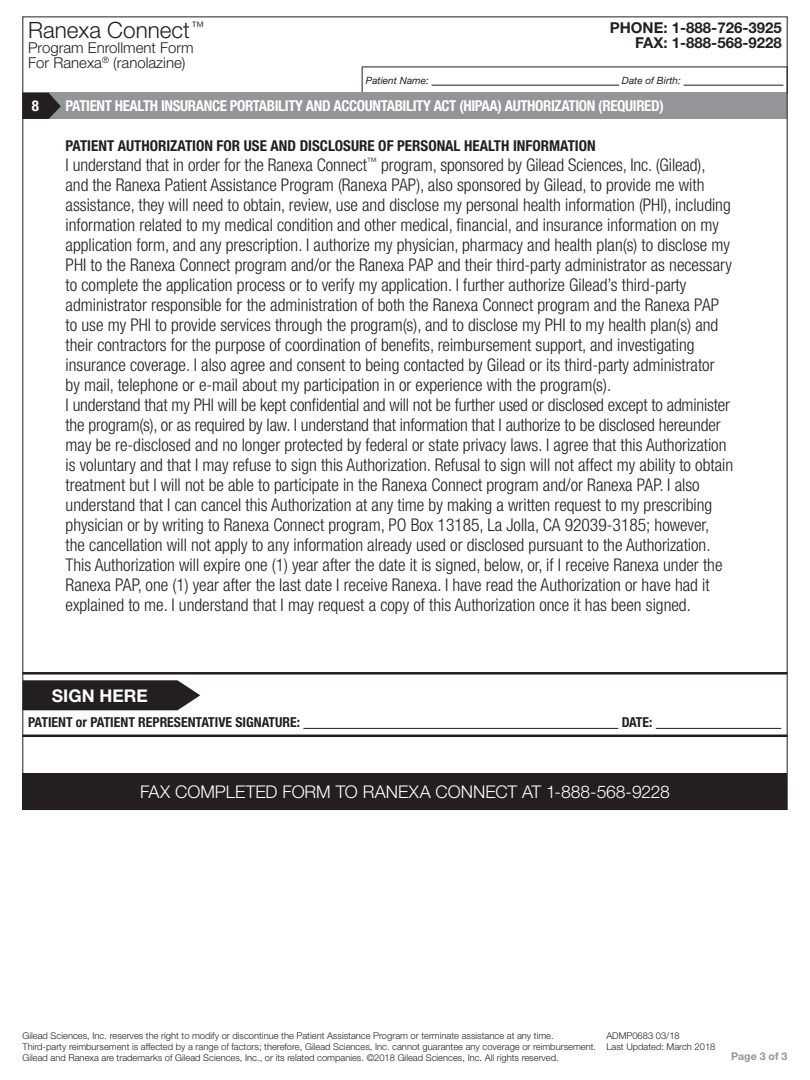
<style>
.page{position:relative;width:810px;height:1080px;background:#fff}
.page>*{position:absolute;margin:0;border:0;box-sizing:border-box;transform-origin:0 0}
.t1{font:300 22.5px "Helvetica Neue LT Std";color:#231f20}
.t2{font:300 condensed 17.5px/20px "Helvetica Neue LT Std";color:#231f20}
.t3{font:300 17.5px "Helvetica Neue LT Std";color:#fff}
.t4{font:700 17.5px "Helvetica Neue LT Std";color:#fff}
.t5{font:700 condensed 15px "Helvetica Neue LT Std";letter-spacing:-.025em;color:#fff}
.t6{font:700 condensed 15px "Helvetica Neue LT Std";color:#231f20}
.t7{font:300 15px/15px "Helvetica Neue LT Std";color:#231f20}
.t8{font:700 15px/15px "Helvetica Neue LT Std";color:#231f20;text-align:right}
.t9{font:700 condensed 13.75px "Helvetica Neue LT Std";color:#231f20}
.t10{font:700 10.62px "Helvetica Neue LT Std";color:#939598}
.t11{font:italic 10px "Helvetica Neue LT Std";color:#231f20}
.t12{font:300 9.38px/11.2px "Helvetica Neue LT Std";color:#231f20}
</style>
<div class="page">
<hr style="left:362px;top:67px;width:425px;height:1px;background:#231f20">
<svg style="left:362px;top:67px;width:1px;height:26px"></svg>
<hr style="left:432px;top:85px;width:187px;height:1px;background:#231f20">
<hr style="left:684px;top:85px;width:99px;height:1px;background:#231f20">
<div style="left:22px;top:93px;width:766px;height:26px;background:#939598"></div>
<hr style="left:22px;top:672px;width:766px;height:3px;background:#231f20">
<hr style="left:22px;top:735px;width:766px;height:2px;background:#231f20">
<hr style="left:303px;top:728px;width:315px;height:1px;background:#231f20">
<hr style="left:656px;top:728px;width:125px;height:1px;background:#231f20">
<svg style="left:24px;top:680px;width:176px;height:30px;background:#322f30"></svg>
<div style="left:22px;top:774px;width:766px;height:36px;background:#231f20"></div>
<svg style="left:24px;top:93px;width:37px;height:26px"></svg>
<p class="t1" style="left:28px;top:16px;width:178px">Ranexa Connect<sup>™</sup></p>
<p class="t7" style="left:28px;top:40px;width:167px">Program Enrollment Form<br>For Ranexa<sup>®</sup> (ranolazine)</p>
<p class="t8" style="left:610px;top:20px;width:174px">PHONE: 1-888-726-3925<br>FAX: 1-888-568-9228</p>
<p class="t5" style="left:32px;top:97px;width:9px">8</p>
<p class="t11" style="left:366px;top:75px;width:64px">Patient Name:</p>
<p class="t11" style="left:622px;top:75px;width:60px">Date of Birth:</p>
<p class="t5" style="left:66px;top:97px;width:600px">PATIENT HEALTH INSURANCE PORTABILITY AND ACCOUNTABILITY ACT (HIPAA) AUTHORIZATION (REQUIRED)</p>
<p class="t6" style="left:66px;top:137px;width:532px">PATIENT AUTHORIZATION FOR USE AND DISCLOSURE OF PERSONAL HEALTH INFORMATION</p>
<p class="t2" style="left:66px;top:155px;width:669px">I understand that in order for the Ranexa Connect<sup>™</sup> program, sponsored by Gilead Sciences, Inc. (Gilead),<br>and the Ranexa Patient Assistance Program (Ranexa PAP), also sponsored by Gilead, to provide me with assistance, they will need to obtain, review, use and disclose my personal health information (PHI), including information related to my medical condition and other medical, financial, and insurance information on my application form, and any prescription. I authorize my physician, pharmacy and health plan(s) to disclose my PHI to the Ranexa Connect program and/or the Ranexa PAP and their third-party administrator as necessary to complete the application process or to verify my application. I further authorize Gilead’s third-party administrator responsible for the administration of both the Ranexa Connect program and the Ranexa PAP to use my PHI to provide services through the program(s), and to disclose my PHI to my health plan(s) and their contractors for the purpose of coordination of benefits, reimbursement support, and investigating insurance coverage. I also agree and consent to being contacted by Gilead or its third-party administrator<br>by mail, telephone or e-mail about my participation in or experience with the program(s).<br>I understand that my PHI will be kept confidential and will not be further used or disclosed except to administer the program(s), or as required by law. I understand that information that I authorize to be disclosed hereunder may be re-disclosed and no longer protected by federal or state privacy laws. I agree that this Authorization is voluntary and that I may refuse to sign this Authorization. Refusal to sign will not affect my ability to obtain treatment but I will not be able to participate in the Ranexa Connect program and/or Ranexa PAP. I also understand that I can cancel this Authorization at any time by making a written request to my prescribing physician or by writing to Ranexa Connect program, PO Box 13185, La Jolla, CA 92039-3185; however,<br>the cancellation will not apply to any information already used or disclosed pursuant to the Authorization.<br>This Authorization will expire one (1) year after the date it is signed, below, or, if I receive Ranexa under the Ranexa PAP, one (1) year after the last date I receive Ranexa. I have read the Authorization or have had it explained to me. I understand that I may request a copy of this Authorization once it has been signed.</p>
<p class="t4" style="left:52px;top:684px;width:97px">SIGN HERE</p>
<p class="t9" style="left:28px;top:714px;width:274px">PATIENT or PATIENT REPRESENTATIVE SIGNATURE:</p>
<p class="t9" style="left:622px;top:714px;width:32px">DATE:</p>
<p class="t3" style="left:140px;top:781px;width:531px">FAX COMPLETED FORM TO RANEXA CONNECT AT 1-888-568-9228</p>
<p class="t12" style="left:22px;top:1030px;width:694px;text-indent:584px">ADMP0683 03/18<br>Third-party reimbursement is affected by a range of factors; therefore, Gilead Sciences, Inc. cannot guarantee any coverage or reimbursement. Last Updated: March 2018<br>Gilead and Ranexa are trademarks of Gilead Sciences, Inc., or its related companies. ©2018 Gilead Sciences, Inc. All rights reserved.</p>
<p class="t12" style="left:22px;top:1030px;width:533px">Gilead Sciences, Inc. reserves the right to modify or discontinue the Patient Assistance Program or terminate assistance at any time.</p>
<p class="t10" style="left:731px;top:1050px;width:58px">Page 3 of 3</p>
</div>
